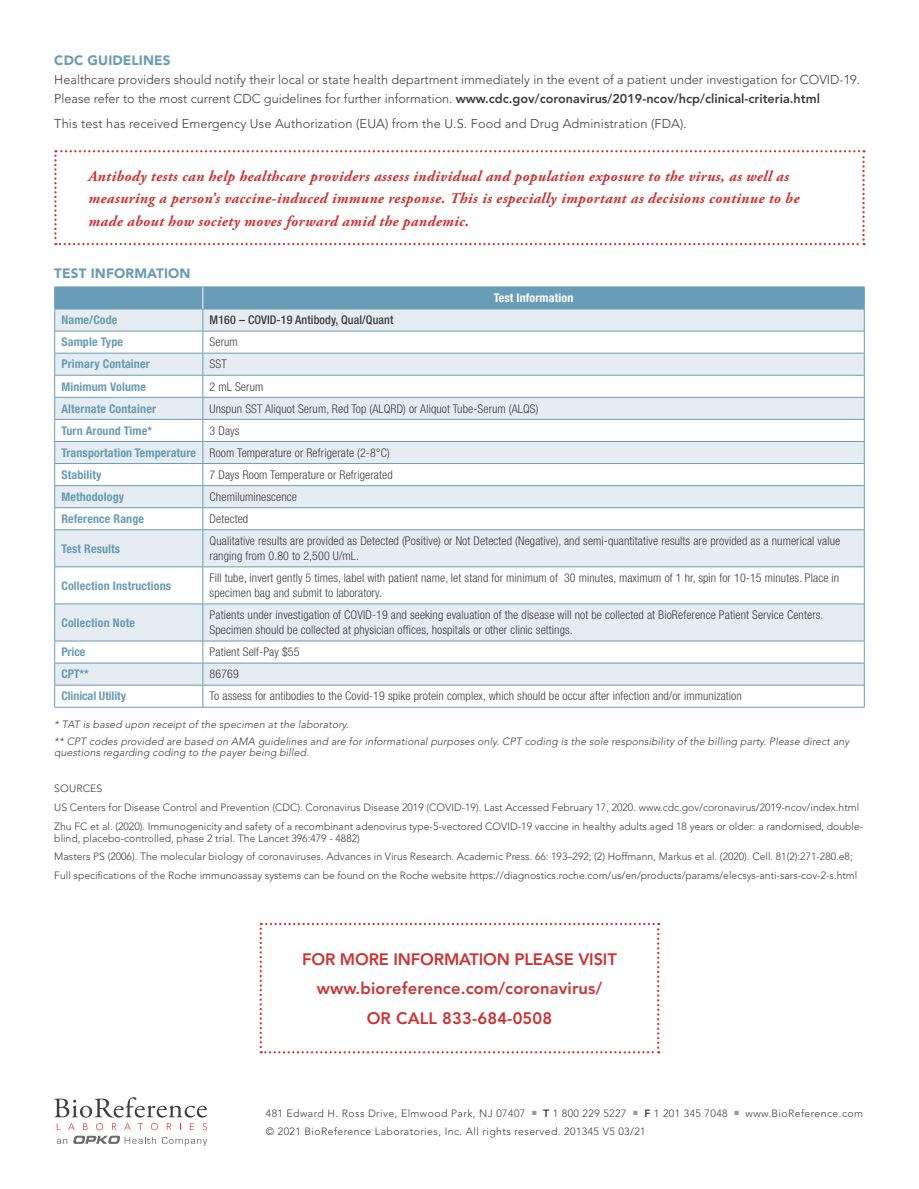
<style>
.page{position:relative;width:919px;height:1189px;background:#fff}
.page>*{position:absolute;margin:0;border:0;box-sizing:border-box;transform-origin:0 0}
.sources{font:800 16.5px/29.7px "Avenir LT Std";letter-spacing:.01em;color:#cd3232;text-align:center}
.t1{font:italic 700 15px/22.5px "Adobe Garamond Pro";letter-spacing:.025em;color:#cd3232}
.Sub-Headers{font:900 13.5px "Avenir LT Std";letter-spacing:.01em;color:#699cb6}
.Copy{font:300 12.75px/18.8px "Avenir LT Std";color:#3e3e3f}
.Table_copy{font:300 condensed 12px/15px "Helvetica Neue LT Std";letter-spacing:.01em;color:#3e3e3f}
.Table_copy-2{font:700 condensed 12px "Helvetica Neue LT Std";letter-spacing:.01em;color:#699cb6}
.Table_copy-3{font:500 condensed 12px "Helvetica Neue LT Std";letter-spacing:.01em;color:#3e3e3f}
.Table_copy-4{font:700 condensed 12px "Helvetica Neue LT Std";letter-spacing:.01em;color:#fff}
.sources-2{font:300 10.5px/12px "Avenir LT Std";color:#3e3e3f}
.Note{font:italic 300 10.5px/10.5px "Avenir LT Std";letter-spacing:.01em;color:#3e3e3f}
.sources-3{font:300 10.5px/18px "Avenir LT Std";letter-spacing:.04em;color:#3e3e3f}
.s1{font-weight:800}
.s2{color:#a3929d}
</style>
<div class="page">
<svg style="left:54px;top:1097px;width:153px;height:20px"></svg>
<svg style="left:57px;top:1123px;width:150px;height:23px"></svg>
<svg style="left:55px;top:530px;width:809px;height:177px;fill:#e5ecf2"></svg>
<hr style="left:54px;top:286px;width:149px;height:1px;background:#699cb6">
<hr style="left:203px;top:286px;width:661px;height:1px;background:#699cb6">
<hr style="left:54px;top:529px;width:149px;height:1px;background:#699cb6">
<hr style="left:54px;top:530px;width:1px;height:36px;background:#699cb6">
<hr style="left:203px;top:529px;width:661px;height:1px;background:#699cb6">
<hr style="left:202px;top:530px;width:1px;height:36px;background:#699cb6">
<hr style="left:864px;top:530px;width:1px;height:36px;background:#699cb6">
<hr style="left:54px;top:566px;width:149px;height:1px;background:#699cb6">
<hr style="left:54px;top:567px;width:1px;height:36px;background:#699cb6">
<hr style="left:203px;top:566px;width:661px;height:1px;background:#699cb6">
<hr style="left:202px;top:567px;width:1px;height:36px;background:#699cb6">
<hr style="left:864px;top:567px;width:1px;height:36px;background:#699cb6">
<hr style="left:54px;top:603px;width:149px;height:1px;background:#699cb6">
<hr style="left:54px;top:604px;width:1px;height:36px;background:#699cb6">
<hr style="left:203px;top:603px;width:661px;height:1px;background:#699cb6">
<hr style="left:202px;top:604px;width:1px;height:36px;background:#699cb6">
<hr style="left:864px;top:604px;width:1px;height:36px;background:#699cb6">
<hr style="left:54px;top:640px;width:149px;height:1px;background:#699cb6">
<hr style="left:203px;top:640px;width:661px;height:1px;background:#699cb6">
<hr style="left:54px;top:662px;width:149px;height:1px;background:#699cb6">
<hr style="left:203px;top:662px;width:661px;height:1px;background:#699cb6">
<hr style="left:54px;top:685px;width:149px;height:1px;background:#699cb6">
<svg style="left:54px;top:641px;width:1px;height:66px"></svg>
<hr style="left:203px;top:685px;width:661px;height:1px;background:#699cb6">
<svg style="left:202px;top:641px;width:1px;height:66px"></svg>
<svg style="left:864px;top:641px;width:1px;height:66px"></svg>
<hr style="left:54px;top:707px;width:149px;height:1px;background:#699cb6">
<hr style="left:203px;top:707px;width:661px;height:1px;background:#699cb6">
<svg style="left:54px;top:287px;width:811px;height:242px"></svg>
<svg style="left:260px;top:923px;width:399px;height:130px"></svg>
<svg style="left:54px;top:150px;width:810px;height:95px"></svg>
<p class="Sub-Headers" style="left:54px;top:52px;width:118px">CDC GUIDELINES</p>
<p class="Copy" style="left:54px;top:70px;width:807px">Healthcare providers should notify their local or state health department immediately in the event of a patient under investigation for COVID-19.<br>Please refer to the most current CDC guidelines for further information. <span class="s1">www.cdc.gov/coronavirus/2019-ncov/hcp/clinical-criteria.html</span></p>
<p class="Copy" style="left:54px;top:114px;width:634px">This test has received Emergency Use Authorization (EUA) from the U.S. Food and Drug Administration (FDA).</p>
<p class="t1" style="left:88px;top:165px;width:712px">Antibody tests can help healthcare providers assess individual and population exposure to the virus, as well as measuring a person’s vaccine-induced immune response. This is especially important as decisions continue to be made about how society moves forward amid the pandemic.</p>
<p class="Sub-Headers" style="left:54px;top:265px;width:138px">TEST INFORMATION</p>
<p class="Table_copy-4" style="left:494px;top:291px;width:81px">Test Information</p>
<p class="Table_copy-2" style="left:61px;top:313px;width:58px">Name/Code</p>
<p class="Table_copy-3" style="left:210px;top:313px;width:185px">M160 – COVID-19 Antibody, Qual/Quant</p>
<p class="Table_copy-2" style="left:61px;top:335px;width:63px">Sample Type</p>
<p class="Table_copy" style="left:210px;top:334px;width:30px">Serum</p>
<p class="Table_copy-2" style="left:61px;top:357px;width:90px">Primary Container</p>
<p class="Table_copy" style="left:210px;top:357px;width:19px">SST</p>
<p class="Table_copy-2" style="left:61px;top:379px;width:86px">Minimum Volume</p>
<p class="Table_copy" style="left:210px;top:379px;width:55px">2 mL Serum</p>
<p class="Table_copy-2" style="left:61px;top:401px;width:96px">Alternate Container</p>
<p class="Table_copy" style="left:210px;top:401px;width:330px">Unspun SST Aliquot Serum, Red Top (ALQRD) or Aliquot Tube-Serum (ALQS)</p>
<p class="Table_copy-2" style="left:61px;top:423px;width:92px">Turn Around Time*</p>
<p class="Table_copy" style="left:210px;top:423px;width:31px">3 Days</p>
<p class="Table_copy-2" style="left:61px;top:445px;width:136px">Transportation Temperature</p>
<p class="Table_copy" style="left:210px;top:445px;width:182px">Room Temperature or Refrigerate (2-8°C)</p>
<p class="Table_copy-2" style="left:61px;top:467px;width:42px">Stability</p>
<p class="Table_copy" style="left:210px;top:467px;width:184px">7 Days Room Temperature or Refrigerated</p>
<p class="Table_copy-2" style="left:61px;top:489px;width:64px">Methodology</p>
<p class="Table_copy" style="left:210px;top:489px;width:89px">Chemiluminescence</p>
<p class="Table_copy-2" style="left:61px;top:511px;width:84px">Reference Range</p>
<p class="Table_copy" style="left:210px;top:511px;width:40px">Detected</p>
<p class="Table_copy-2" style="left:61px;top:541px;width:60px">Test Results</p>
<p class="Table_copy" style="left:210px;top:533px;width:632px">Qualitative results are provided as Detected (Positive) or Not Detected (Negative), and semi-quantitative results are provided as a numerical value ranging from 0.80 to 2,500 U/mL.</p>
<p class="Table_copy-2" style="left:61px;top:578px;width:111px">Collection Instructions</p>
<p class="Table_copy" style="left:210px;top:570px;width:631px">Fill tube, invert gently 5 times, label with patient name, let stand for minimum of 30 minutes, maximum of 1 hr, spin for 10-15 minutes. Place in specimen bag and submit to laboratory.</p>
<p class="Table_copy-2" style="left:61px;top:615px;width:75px">Collection Note</p>
<p class="Table_copy" style="left:210px;top:607px;width:615px">Patients under investigation of COVID-19 and seeking evaluation of the disease will not be collected at BioReference Patient Service Centers.<br>Specimen should be collected at physician offices, hospitals or other clinic settings.</p>
<p class="Table_copy-2" style="left:61px;top:645px;width:25px">Price</p>
<p class="Table_copy" style="left:210px;top:644px;width:91px">Patient Self-Pay $55</p>
<p class="Table_copy-2" style="left:61px;top:667px;width:29px">CPT**</p>
<p class="Table_copy" style="left:210px;top:666px;width:31px">86769</p>
<p class="Table_copy-2" style="left:61px;top:689px;width:66px">Clinical Utility</p>
<p class="Table_copy" style="left:210px;top:688px;width:533px">To assess for antibodies to the Covid-19 spike protein complex, which should be occur after infection and/or immunization</p>
<p class="Note" style="left:54px;top:719px;width:296px">* TAT is based upon receipt of the specimen at the laboratory.</p>
<p class="Note" style="left:54px;top:736px;width:796px">** CPT codes provided are based on AMA guidelines and are for informational purposes only. CPT coding is the sole responsibility of the billing party. Please direct any questions regarding coding to the payer being billed.</p>
<p class="sources-2" style="left:54px;top:782px;width:50px">SOURCES</p>
<p class="sources-2" style="left:54px;top:801px;width:806px">US Centers for Disease Control and Prevention (CDC). Coronavirus Disease 2019 (COVID-19). Last Accessed February 17, 2020. www.cdc.gov/coronavirus/2019-ncov/index.html</p>
<p class="sources-2" style="left:54px;top:820px;width:810px">Zhu FC et al. (2020). Immunogenicity and safety of a recombinant adenovirus type-5-vectored COVID-19 vaccine in healthy adults aged 18 years or older: a randomised, double&shy;blind, placebo-controlled, phase 2 trial. The Lancet 396:479 - 4882)</p>
<p class="sources-2" style="left:54px;top:851px;width:800px">Masters PS (2006). The molecular biology of coronaviruses. Advances in Virus Research. Academic Press. 66: 193–292; (2) Hoffmann, Markus et al. (2020). Cell. 81(2):271-280.e8;</p>
<p class="sources-2" style="left:54px;top:869px;width:804px">Full specifications of the Roche immunoassay systems can be found on the Roche website https://diagnostics.roche.com/us/en/products/params/elecsys-anti-sars-cov-2-s.html</p>
<p class="sources" style="left:302px;top:944px;width:316px">FOR MORE INFORMATION PLEASE VISIT www.bioreference.com/coronavirus/<br>OR CALL 833-684-0508</p>
<p class="sources-3" style="left:266px;top:1104px;width:598px">481 Edward H. Ross Drive, Elmwood Park, NJ 07407 <span class="s2">■</span> <span class="s1">T</span> 1 800 229 5227 <span class="s2">■</span> <span class="s1">F</span> 1 201 345 7048 <span class="s2">■</span> www.BioReference.com © 2021 BioReference Laboratories, Inc. All rights reserved. 201345 V5 03/21</p>
</div>
